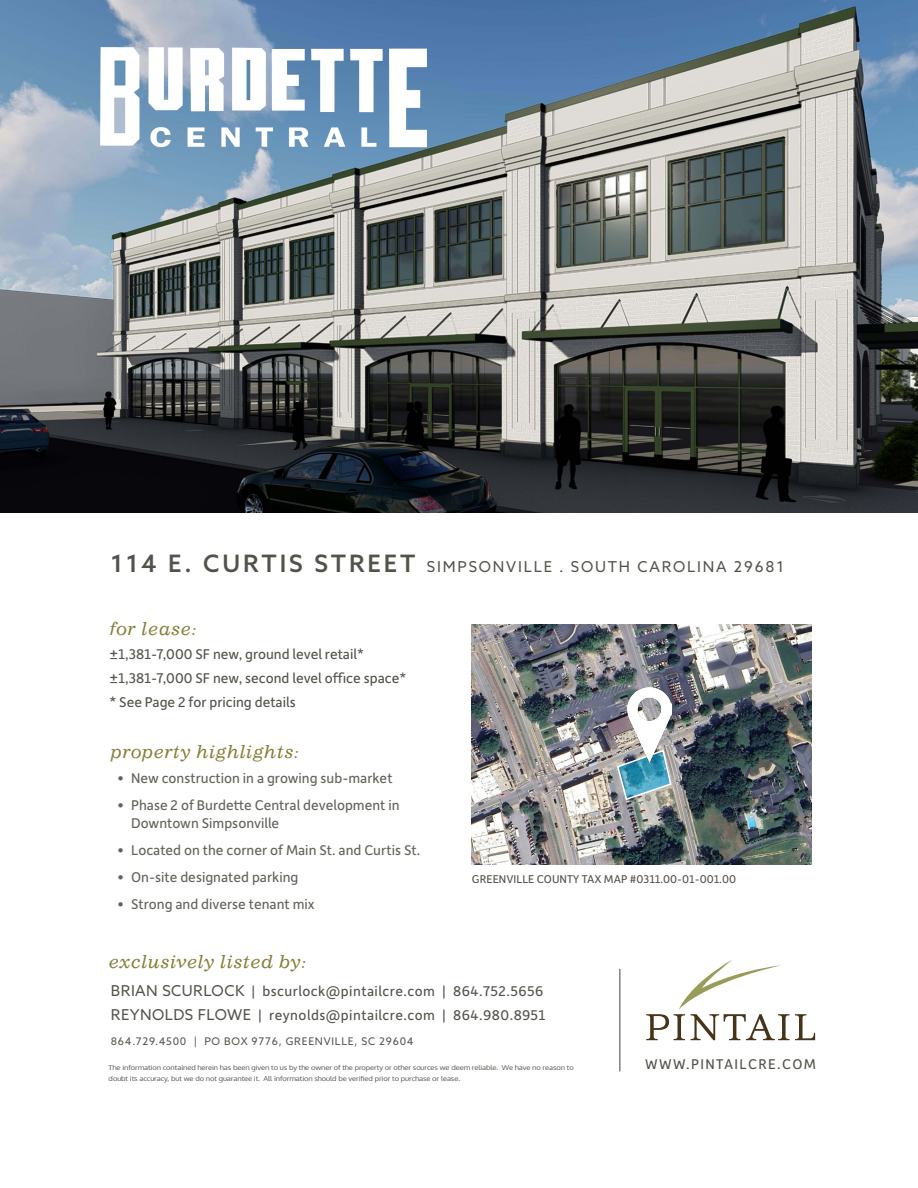
<style>
.page{position:relative;width:918px;height:1188px;background:#fff}
.page>*{position:absolute;margin:0;border:0;box-sizing:border-box;transform-origin:0 0}
.t1{font:italic 18px "Impressum Std";letter-spacing:.03em;color:#837f36}
.t2{font:15px "Depot New";letter-spacing:.015em;color:#53524a}
.t3{font:15px/18px "Depot New";color:#63625a}
.t4{font:15px "Azo Sans";letter-spacing:.12em;color:#53524a}
.t5{font:15px "Depot New";letter-spacing:.09em;color:#53524a}
.t6{font:12px "Depot New";color:#53524a}
.t7{font:10.5px "Azo Sans";letter-spacing:.07em;color:#53524a}
.t8{font:6.75px/10.5px "Oxygen";letter-spacing:-.01em;color:#53524a;scale:1.11 1}
.s1{font-weight:500;font-size:24px}
.s2{font-family:"Azo Sans"}
</style>
<div class="page">
<img style="left:472px;top:625px;width:339px;height:240px">
<img style="left:0;top:0;width:918px;height:513px">
<hr style="left:620px;top:969px;width:1px;height:102px;background:#40453d">
<svg style="left:646px;top:959px;width:169px;height:81px"></svg>
<img style="left:100px;top:48px;width:327px;height:110px">
<svg style="left:616px;top:749px;width:56px;height:52px;background:#73a6b5"></svg>
<img style="left:628px;top:688px;width:44px;height:75px">
<p class="t4" style="left:111px;top:557px;width:675px"><span class="s1">114 E. CURTIS STREET</span> SIMPSONVILLE . SOUTH CAROLINA 29681</p>
<p class="t1" style="left:110px;top:618px;width:88px">for lease:</p>
<p class="t2" style="left:110px;top:645px;width:256px">±1,381-7,000 SF new, ground level retail*</p>
<p class="t2" style="left:110px;top:669px;width:298px">±1,381-7,000 SF new, second level office space*</p>
<p class="t2" style="left:110px;top:693px;width:188px">* See Page 2 for pricing details</p>
<p class="t1" style="left:111px;top:741px;width:190px">property highlights:</p>
<p class="t3" style="left:118px;top:768px;width:277px">• New construction in a growing sub-market</p>
<p class="t3" style="left:131px;top:795px;width:270px;text-indent:-14px">• Phase 2 of Burdette Central development in<br>Downtown Simpsonville</p>
<p class="t3" style="left:118px;top:840px;width:304px">• Located on the corner of Main St. and Curtis St.</p>
<p class="t3" style="left:118px;top:867px;width:182px">• On-site designated parking</p>
<p class="t3" style="left:118px;top:894px;width:199px">• Strong and diverse tenant mix</p>
<p class="t1" style="left:109px;top:951px;width:199px">exclusively listed by:</p>
<p class="t6" style="left:472px;top:871px;width:266px">GREENVILLE COUNTY TAX MAP #0311.00-01-001.00</p>
<p class="t2" style="left:111px;top:981px;width:434px"><span class="s2">BRIAN SCURLOCK</span> | bscurlock@pintailcre.com | 864.752.5656</p>
<p class="t2" style="left:111px;top:1005px;width:436px"><span class="s2">REYNOLDS FLOWE</span> | reynolds@pintailcre.com | 864.980.8951</p>
<p class="t7" style="left:111px;top:1034px;width:304px">864.729.4500 | PO BOX 9776, GREENVILLE, SC 29604</p>
<p class="t8" style="left:109px;top:1063px;width:420px">The information contained herein has been given to us by the owner of the property or other sources we deem reliable. We have no reason to doubt its accuracy, but we do not guarantee it. All information should be verified prior to purchase or lease.</p>
<p class="t5" style="left:645px;top:1055px;width:172px">WWW.PINTAILCRE.COM</p>
</div>
